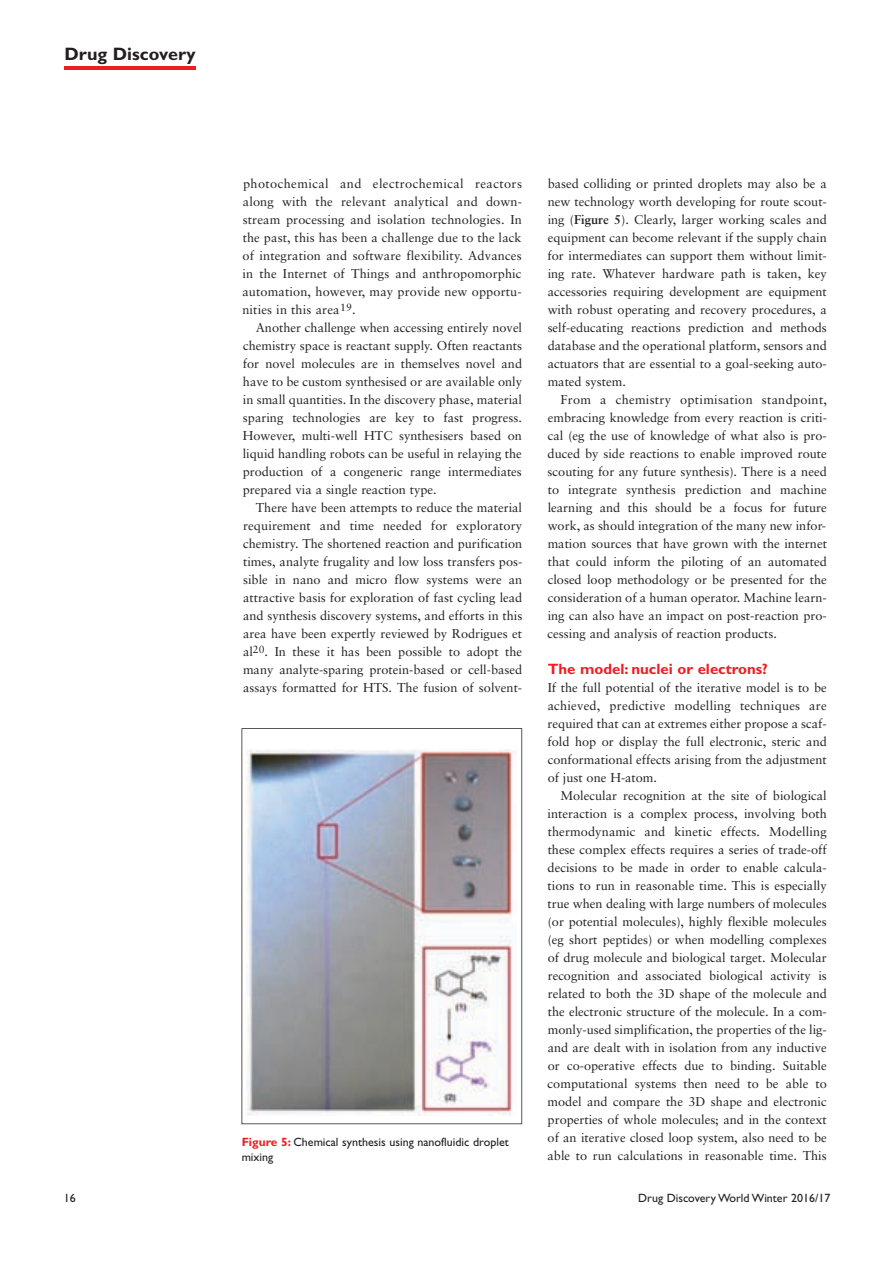
<style>
.page{position:relative;width:893px;height:1263px;background:#fff}
.page>*{position:absolute;margin:0;border:0;box-sizing:border-box;transform-origin:0 0}
.t1{font:700 18px "Gill Sans";color:#231f20}
.t2{font:700 15px "Gill Sans";color:#ee1d23}
.t3{font:12.75px/18px "Sabon";color:#231f20;text-align:justify}
.t4{font:12px/15px "Gill Sans";color:#231f20}
.s1{font-weight:700;color:#ee1d23}
.s2{font-weight:700}
</style>
<div class="page">
<hr style="left:65px;top:67px;width:131px;height:3px;background:#ee1d23">
<svg style="left:241px;top:728px;width:281px;height:396px"></svg>
<h1 class="t1" style="left:65px;top:47px;width:133px">Drug Discovery</h1>
<p class="t3" style="left:242px;top:176px;width:281px">photochemical and electrochemical reactors along with the relevant analytical and down&shy;stream processing and isolation technologies. In the past, this has been a challenge due to the lack of integration and software flexibility. Advances in the Internet of Things and anthropomorphic automation, however, may provide new opportu&shy;nities in this area<sup>19</sup>.</p>
<p class="t3" style="left:243px;top:320px;width:281px;text-indent:13px">Another challenge when accessing entirely novel chemistry space is reactant supply. Often reactants for novel molecules are in themselves novel and have to be custom synthesised or are available only in small quantities. In the discovery phase, material sparing technologies are key to fast progress.<br>However, multi-well HTC synthesisers based on liquid handling robots can be useful in relaying the production of a congeneric range intermediates prepared via a single reaction type.</p>
<p class="t3" style="left:243px;top:500px;width:281px;text-indent:13px">There have been attempts to reduce the material requirement and time needed for exploratory chemistry. The shortened reaction and purification times, analyte frugality and low loss transfers pos&shy;sible in nano and micro flow systems were an attractive basis for exploration of fast cycling lead and synthesis discovery systems, and efforts in this area have been expertly reviewed by Rodrigues et al<sup>20</sup>. In these it has been possible to adopt the many analyte-sparing protein-based or cell-based assays formatted for HTS. The fusion of solvent-</p>
<p class="t4" style="left:242px;top:1135px;width:269px"><span class="s1">Figure 5:</span> Chemical synthesis using nanofluidic droplet mixing</p>
<p class="t3" style="left:548px;top:176px;width:281px">based colliding or printed droplets may also be a new technology worth developing for route scout&shy;ing (<span class="s2">Figure 5</span>). Clearly, larger working scales and equipment can become relevant if the supply chain for intermediates can support them without limit&shy;ing rate. Whatever hardware path is taken, key accessories requiring development are equipment with robust operating and recovery procedures, a self-educating reactions prediction and methods database and the operational platform, sensors and actuators that are essential to a goal-seeking auto&shy;mated system.</p>
<p class="t3" style="left:548px;top:392px;width:281px;text-indent:13px">From a chemistry optimisation standpoint, embracing knowledge from every reaction is criti&shy;cal (eg the use of knowledge of what also is pro&shy;duced by side reactions to enable improved route scouting for any future synthesis). There is a need to integrate synthesis prediction and machine learning and this should be a focus for future work, as should integration of the many new infor&shy;mation sources that have grown with the internet that could inform the piloting of an automated closed loop methodology or be presented for the consideration of a human operator. Machine learn&shy;ing can also have an impact on post-reaction pro&shy;cessing and analysis of reaction products.</p>
<p class="t2" style="left:548px;top:663px;width:222px">The model: nuclei or electrons?</p>
<p class="t3" style="left:548px;top:680px;width:281px">If the full potential of the iterative model is to be achieved, predictive modelling techniques are required that can at extremes either propose a scaf&shy;fold hop or display the full electronic, steric and conformational effects arising from the adjustment of just one H-atom.</p>
<p class="t3" style="left:548px;top:788px;width:281px;text-indent:13px">Molecular recognition at the site of biological interaction is a complex process, involving both thermodynamic and kinetic effects. Modelling these complex effects requires a series of trade-off decisions to be made in order to enable calcula&shy;tions to run in reasonable time. This is especially true when dealing with large numbers of molecules (or potential molecules), highly flexible molecules (eg short peptides) or when modelling complexes of drug molecule and biological target. Molecular recognition and associated biological activity is related to both the 3D shape of the molecule and the electronic structure of the molecule. In a com&shy;monly-used simplification, the properties of the lig&shy;and are dealt with in isolation from any inductive or co-operative effects due to binding. Suitable computational systems then need to be able to model and compare the 3D shape and electronic properties of whole molecules; and in the context of an iterative closed loop system, also need to be able to run calculations in reasonable time. This</p>
<p class="t4" style="left:64px;top:1191px;width:13px">16</p>
<p class="t4" style="left:638px;top:1191px;width:194px">Drug Discovery World Winter 2016/17</p>
</div>
